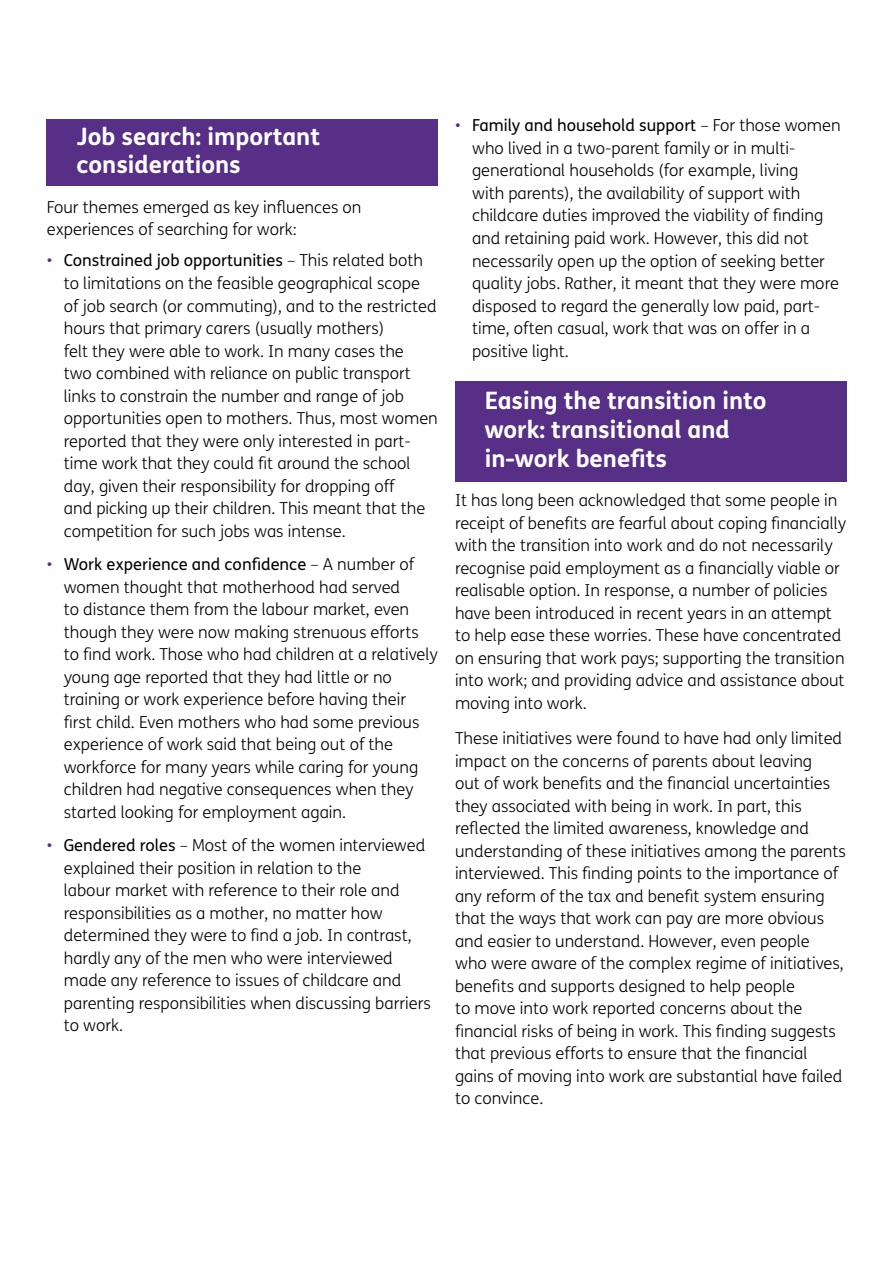
<style>
.page{position:relative;width:893px;height:1263px;background:#fff}
.page>*{position:absolute;margin:0;border:0;box-sizing:border-box;transform-origin:0 0}
.t1{font:700 24px/28.8px "FS Me";color:#fff}
.sub1{font:300 16.5px/22.5px "FS Me";color:#000}
.Maintext{font:300 16.5px/22.5px "FS Me";color:#000}
.s1{color:#582f86}
.s2{font-weight:400}
</style>
<div class="page">
<div style="left:455px;top:381px;width:391px;height:100px;background:#582f86"></div>
<div style="left:47px;top:119px;width:391px;height:66px;background:#582f86"></div>
<h1 class="t1" style="left:77px;top:121px;width:245px">Job search: important considerations</h1>
<p class="Maintext" style="left:47px;top:195px;width:316px">Four themes emerged as key influences on experiences of searching for work:</p>
<p class="sub1" style="left:64px;top:249px;width:376px;text-indent:-17px"><span class="s1">•</span> <span class="s2">Constrained job opportunities</span> – This related both to limitations on the feasible geographical scope of job search (or commuting), and to the restricted hours that primary carers (usually mothers)<br>felt they were able to work. In many cases the<br>two combined with reliance on public transport links to constrain the number and range of job opportunities open to mothers. Thus, most women reported that they were only interested in part&shy;time work that they could fit around the school day, given their responsibility for dropping off<br>and picking up their children. This meant that the competition for such jobs was intense.</p>
<p class="sub1" style="left:64px;top:553px;width:376px;text-indent:-17px"><span class="s1">•</span> <span class="s2">Work experience and confidence</span> – A number of women thought that motherhood had served<br>to distance them from the labour market, even though they were now making strenuous efforts to find work. Those who had children at a relatively young age reported that they had little or no training or work experience before having their first child. Even mothers who had some previous experience of work said that being out of the workforce for many years while caring for young children had negative consequences when they started looking for employment again.</p>
<p class="sub1" style="left:64px;top:834px;width:369px;text-indent:-17px"><span class="s1">•</span> <span class="s2">Gendered roles</span> – Most of the women interviewed explained their position in relation to the<br>labour market with reference to their role and responsibilities as a mother, no matter how determined they were to find a job. In contrast, hardly any of the men who were interviewed made any reference to issues of childcare and parenting responsibilities when discussing barriers to work.</p>
<p class="sub1" style="left:472px;top:114px;width:370px;text-indent:-17px"><span class="s1">•</span> <span class="s2">Family and household support</span> – For those women who lived in a two-parent family or in multi&shy;generational households (for example, living<br>with parents), the availability of support with childcare duties improved the viability of finding and retaining paid work. However, this did not necessarily open up the option of seeking better quality jobs. Rather, it meant that they were more disposed to regard the generally low paid, part&shy;time, often casual, work that was on offer in a positive light.</p>
<h1 class="t1" style="left:485px;top:385px;width:283px">Easing the transition into work: transitional and in-work benefits</h1>
<p class="Maintext" style="left:455px;top:489px;width:393px">It has long been acknowledged that some people in receipt of benefits are fearful about coping financially with the transition into work and do not necessarily recognise paid employment as a financially viable or realisable option. In response, a number of policies have been introduced in recent years in an attempt to help ease these worries. These have concentrated on ensuring that work pays; supporting the transition into work; and providing advice and assistance about moving into work.</p>
<p class="Maintext" style="left:455px;top:727px;width:392px">These initiatives were found to have had only limited impact on the concerns of parents about leaving<br>out of work benefits and the financial uncertainties they associated with being in work. In part, this reflected the limited awareness, knowledge and understanding of these initiatives among the parents interviewed. This finding points to the importance of any reform of the tax and benefit system ensuring that the ways that work can pay are more obvious and easier to understand. However, even people<br>who were aware of the complex regime of initiatives, benefits and supports designed to help people<br>to move into work reported concerns about the financial risks of being in work. This finding suggests that previous efforts to ensure that the financial gains of moving into work are substantial have failed to convince.</p>
</div>
